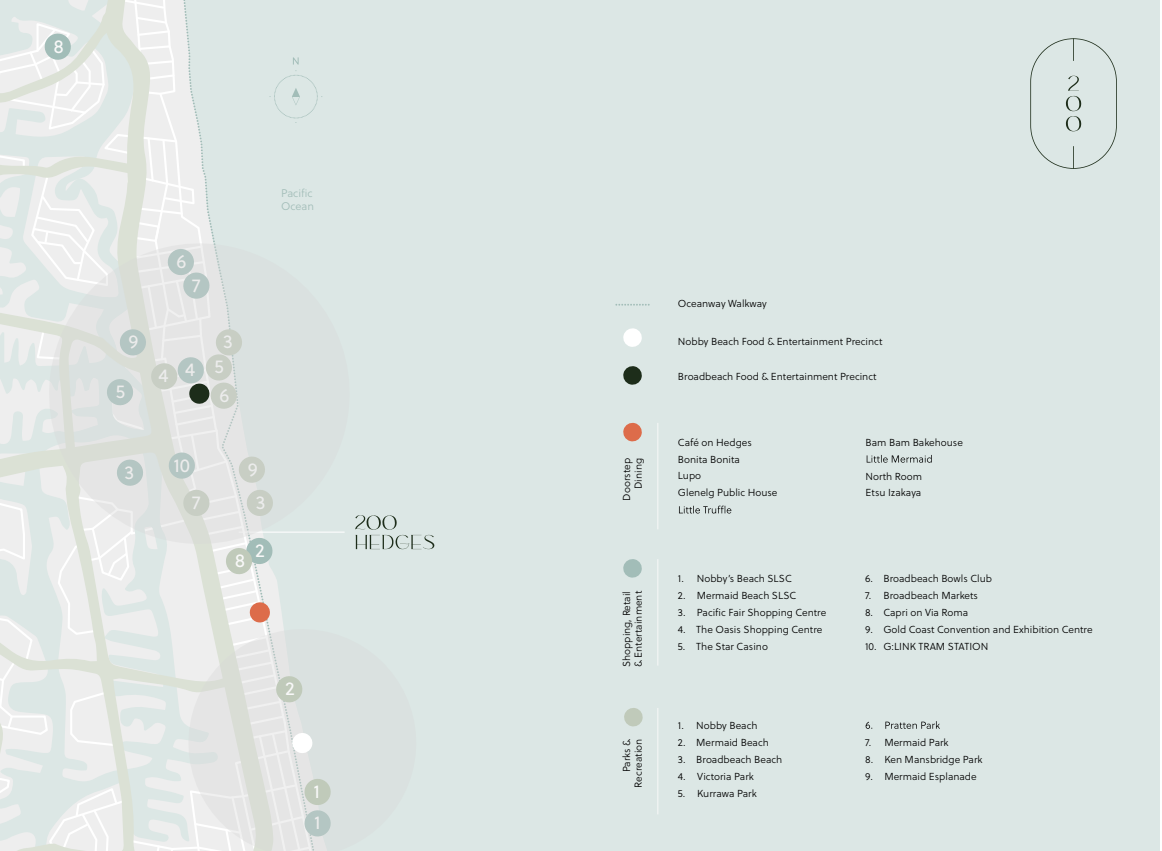
<style>
.page{position:relative;width:1162px;height:851px;background:#fff}
.page>*{position:absolute;margin:0;border:0;box-sizing:border-box;transform-origin:0 0}
.t1{font:18.6px/28.2px "Soleil";color:#f8f8f8}
.t2{font:11.1px/12.9px "Soleil Lt";color:#a2bdb8}
.t3{font:10.2px/17px "Soleil Lt";color:#000}
</style>
<div class="page">
<div style="left:689px;top:0;width:470px;height:850px;background:#dce7e5"></div>
<div style="left:552px;top:0;width:137px;height:850px;background:#dce7e5"></div>
<div style="left:434px;top:0;width:118px;height:850px;background:#dce7e5"></div>
<svg style="left:622px;top:558px;width:20px;height:20px"></svg>
<svg style="left:622px;top:327px;width:20px;height:21px"></svg>
<svg style="left:622px;top:365px;width:20px;height:20px"></svg>
<svg style="left:623px;top:706px;width:20px;height:21px"></svg>
<svg style="left:865px;top:720px;width:74px;height:8px"></svg>
<hr style="left:657px;top:707px;width:1px;height:107px;background:#f8f8f8">
<hr style="left:657px;top:559px;width:1px;height:106px;background:#f8f8f8">
<svg style="left:622px;top:421px;width:20px;height:21px"></svg>
<svg style="left:678px;top:505px;width:53px;height:8px"></svg>
<svg style="left:866px;top:455px;width:65px;height:7px"></svg>
<hr style="left:657px;top:422px;width:1px;height:107px;background:#f8f8f8">
<svg style="left:1029px;top:38px;width:87px;height:131px;background:#d5e0dd"></svg>
<svg style="left:615px;top:303px;width:34px;height:2px"></svg>
<svg style="left:1px;top:0;width:433px;height:850px;background:#dfe6e3"></svg>
<h1 class="t1" style="left:53px;top:32px;width:12px">8</h1>
<h1 class="t1" style="left:129px;top:327px;width:11px">9</h1>
<h1 class="t1" style="left:116px;top:377px;width:11px">5</h1>
<h1 class="t1" style="left:176px;top:247px;width:11px">6</h1>
<h1 class="t1" style="left:192px;top:270px;width:10px">7</h1>
<h1 class="t1" style="left:158px;top:361px;width:12px">4</h1>
<h1 class="t1" style="left:185px;top:355px;width:12px">4</h1>
<h1 class="t1" style="left:223px;top:327px;width:11px">3</h1>
<h1 class="t1" style="left:214px;top:352px;width:16px">5<br>6</h1>
<p class="t2" style="left:281px;top:187px;width:35px">Pacific<br>Ocean</p>
<h1 class="t1" style="left:124px;top:457px;width:11px">3</h1>
<h1 class="t1" style="left:173px;top:450px;width:18px">10</h1>
<h1 class="t1" style="left:192px;top:487px;width:10px">7</h1>
<h1 class="t1" style="left:248px;top:454px;width:11px">9</h1>
<h1 class="t1" style="left:255px;top:487px;width:11px">3</h1>
<h1 class="t1" style="left:235px;top:545px;width:12px">8</h1>
<h1 class="t1" style="left:255px;top:535px;width:11px">2</h1>
<h1 class="t1" style="left:285px;top:674px;width:11px">2</h1>
<h1 class="t1" style="left:313px;top:776px;width:8px">1</h1>
<h1 class="t1" style="left:314px;top:808px;width:8px">1</h1>
<p class="t3" style="left:620px;top:500px;width:44px;line-height:11.9px;text-align:right;rotate:-90deg">Doorstep<br>Dining</p>
<p class="t3" style="left:620px;top:666px;width:77px;line-height:11.9px;rotate:-90deg">Shopping, Retail &amp; Entertainment</p>
<p class="t3" style="left:620px;top:787px;width:50px;line-height:11.9px;text-align:right;rotate:-90deg">Parks &amp;<br>Recreation</p>
<p class="t3" style="left:677px;top:295px;width:90px">Oceanway Walkway</p>
<p class="t3" style="left:677px;top:333px;width:206px">Nobby Beach Food &amp; Entertainment Precinct</p>
<p class="t3" style="left:677px;top:367px;width:200px">Broadbeach Food &amp; Entertainment Precinct</p>
<p class="t3" style="left:677px;top:433px;width:101px">Café on Hedges<br>Bonita Bonita<br>Lupo<br>Glenelg Public House</p>
<p class="t3" style="left:865px;top:433px;width:99px">Bam Bam Bakehouse</p>
<p class="t3" style="left:865px;top:467px;width:58px">North Room<br>Etsu Izakaya</p>
<p class="t3" style="left:677px;top:569px;width:115px">1. Nobby’s Beach SLSC</p>
<p class="t3" style="left:677px;top:586px;width:120px">2. Mermaid Beach SLSC</p>
<p class="t3" style="left:677px;top:603px;width:150px">3. Pacific Fair Shopping Centre</p>
<p class="t3" style="left:677px;top:620px;width:146px">4. The Oasis Shopping Centre</p>
<p class="t3" style="left:677px;top:637px;width:91px">5. The Star Casino</p>
<p class="t3" style="left:677px;top:716px;width:81px">1. Nobby Beach</p>
<p class="t3" style="left:677px;top:733px;width:92px">2. Mermaid Beach</p>
<p class="t3" style="left:677px;top:750px;width:106px">3. Broadbeach Beach</p>
<p class="t3" style="left:677px;top:767px;width:77px">4. Victoria Park</p>
<p class="t3" style="left:677px;top:784px;width:80px">5. Kurrawa Park</p>
<p class="t3" style="left:864px;top:569px;width:128px">6. Broadbeach Bowls Club</p>
<p class="t3" style="left:864px;top:586px;width:114px">7. Broadbeach Markets</p>
<p class="t3" style="left:864px;top:603px;width:105px">8. Capri on Via Roma</p>
<p class="t3" style="left:864px;top:620px;width:229px">9. Gold Coast Convention and Exhibition Centre</p>
<p class="t3" style="left:864px;top:637px;width:125px">10. G:LINK TRAM STATION</p>
<p class="t3" style="left:864px;top:733px;width:85px">7. Mermaid Park</p>
<p class="t3" style="left:864px;top:750px;width:119px">8. Ken Mansbridge Park</p>
<p class="t3" style="left:864px;top:767px;width:113px">9. Mermaid Esplanade</p>
</div>
